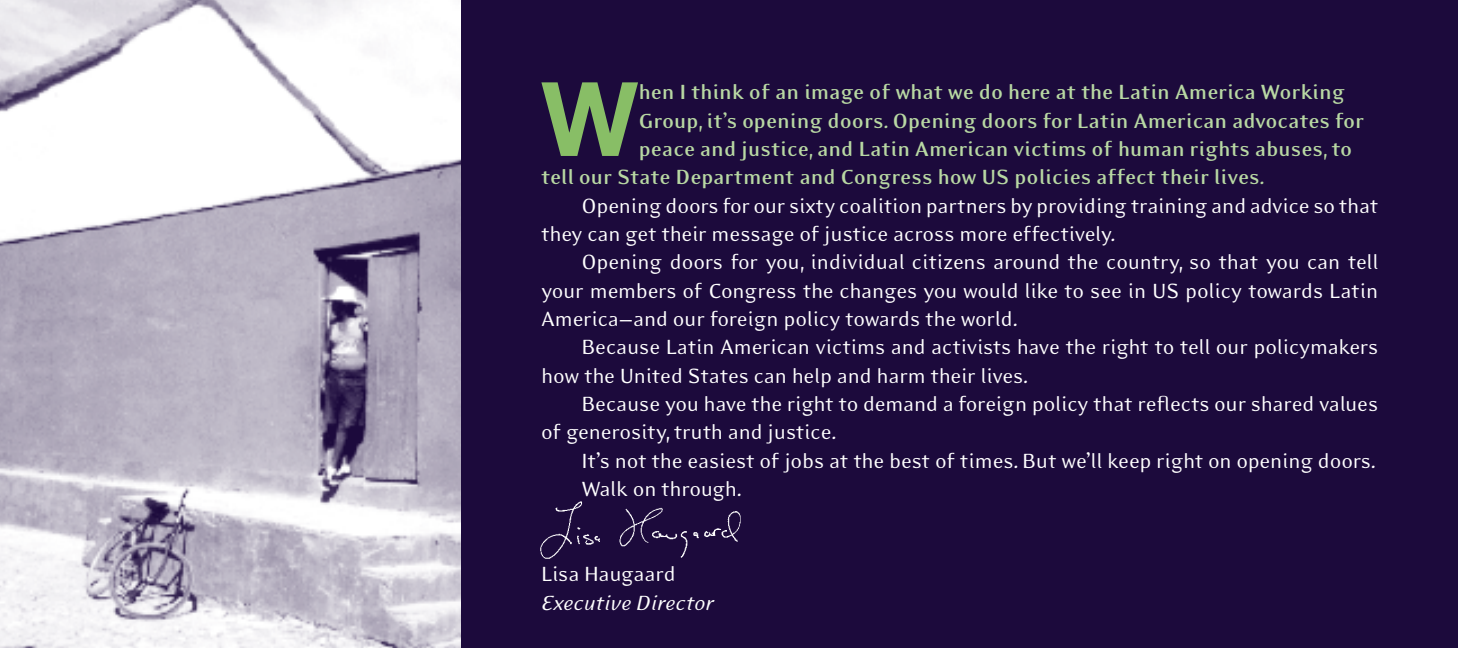
<style>
.page{position:relative;width:1458px;height:648px;background:#fff}
.page>*{position:absolute;margin:0;border:0;box-sizing:border-box;transform-origin:0 0}
.body-white{font:700 103.05px "Helvetica Neue";color:#88be66}
.bodywhite-indented{font:23.62px/28.3px "Eidetic Modern";letter-spacing:-.01em;color:#fff}
.body-white-2{font:700 23.62px "Eidetic Modern";color:#b8d8a3}
.t1{font:italic 23.62px "Eidetic Modern";letter-spacing:-.01em;color:#fff}
</style>
<div class="page">
<img style="left:0;top:0;width:461px;height:648px">
<div style="left:461px;top:0;width:997px;height:648px;background:#1c0a3c"></div>
<img style="left:540px;top:501px;width:201px;height:58px">
<p class="body-white" style="left:541px;top:55px;width:99px">W</p>
<p class="body-white-2" style="left:638px;top:80px;width:708px">hen I think of an image of what we do here at the Latin America Working</p>
<p class="body-white-2" style="left:638px;top:108px;width:728px">Group, it’s opening doors. Opening doors for Latin American advocates for</p>
<p class="body-white-2" style="left:638px;top:137px;width:716px">peace and justice, and Latin American victims of human rights abuses, to</p>
<p class="body-white-2" style="left:541px;top:165px;width:725px">tell our State Department and Congress how US policies affect their lives.</p>
<p class="bodywhite-indented" style="left:541px;top:191px;width:839px;text-indent:40px">Opening doors for our sixty coalition partners by providing training and advice so that they can get their message of justice across more effectively.</p>
<p class="bodywhite-indented" style="left:541px;top:248px;width:839px;text-align:justify;text-indent:40px">Opening doors for you, individual citizens around the country, so that you can tell your members of Congress the changes you would like to see in US policy towards Latin America—and our foreign policy towards the world.</p>
<p class="bodywhite-indented" style="left:541px;top:333px;width:839px;text-indent:40px">Because Latin American victims and activists have the right to tell our policymakers how the United States can help and harm their lives.</p>
<p class="bodywhite-indented" style="left:541px;top:390px;width:839px;text-indent:40px">Because you have the right to demand a foreign policy that reflects our shared values of generosity, truth and justice.</p>
<p class="bodywhite-indented" style="left:582px;top:447px;width:796px">It’s not the easiest of jobs at the best of times. But we’ll keep right on opening doors.</p>
<p class="bodywhite-indented" style="left:582px;top:475px;width:162px">Walk on through.</p>
<p class="bodywhite-indented" style="left:541px;top:560px;width:136px">Lisa Haugaard</p>
<p class="t1" style="left:541px;top:590px;width:174px">Executive Director</p>
</div>
